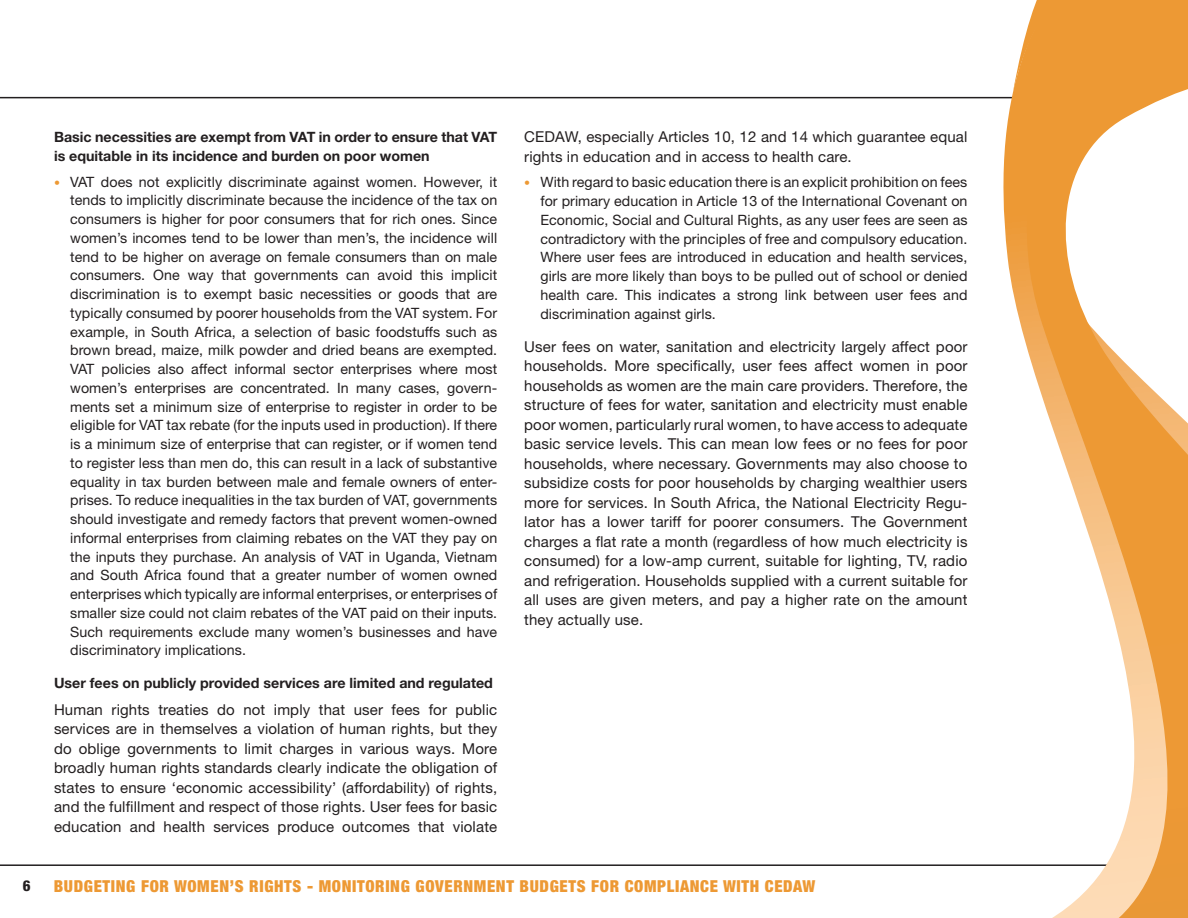
<style>
.page{position:relative;width:1188px;height:918px;background:#fff}
.page>*{position:absolute;margin:0;border:0;box-sizing:border-box;transform-origin:0 0}
.t1{font:900 condensed 16.5px "Helvetica Neue";letter-spacing:.04em;color:#ed9934}
._3__BODY_COPY{font:15px/19.5px "Helvetica Neue";letter-spacing:.01em;color:#231f20;text-align:justify}
._3b__BODY_BEFORE_BUL{font:15px/19.5px "Helvetica Neue";letter-spacing:.01em;color:#231f20;text-align:justify}
._4b__LAST_BULLET{font:14.25px/18.8px "Helvetica Neue";letter-spacing:.005em;color:#231f20;text-align:justify}
._3c__BODY_BODY{font:700 14.25px/19.5px "Helvetica Neue";color:#231f20}
.t2{font:12px "Helvetica Neue";color:#ed9934}
</style>
<div class="page">
<hr style="left:0;top:864px;width:1188px;height:2px;background:#231f20">
<hr style="left:0;top:97px;width:1155px;height:1px;background:#231f20">
<svg style="left:836px;top:0;width:352px;height:918px"></svg>
<svg style="left:1012px;top:0;width:79px;height:95px;background:#efa750"></svg>
<p class="_3c__BODY_BODY" style="left:54px;top:126px;width:445px">Basic necessities are exempt from VAT in order to ensure that VAT is equitable in its incidence and burden on poor women</p>
<p class="_4b__LAST_BULLET" style="left:70px;top:172px;width:429px">VAT does not explicitly discriminate against women. However, it tends to implicitly discriminate because the incidence of the tax on consumers is higher for poor consumers that for rich ones. Since women’s incomes tend to be lower than men’s, the incidence will tend to be higher on average on female consumers than on male consumers. One way that governments can avoid this implicit discrimination is to exempt basic necessities or goods that are typically consumed by poorer households from the VAT system. For example, in South Africa, a selection of basic foodstuffs such as brown bread, maize, milk powder and dried beans are exempted.<br>VAT policies also affect informal sector enterprises where most women’s enterprises are concentrated. In many cases, govern&shy;ments set a minimum size of enterprise to register in order to be eligible for VAT tax rebate (for the inputs used in production). If there is a minimum size of enterprise that can register, or if women tend to register less than men do, this can result in a lack of substantive equality in tax burden between male and female owners of enter&shy;prises. To reduce inequalities in the tax burden of VAT, governments should investigate and remedy factors that prevent women-owned informal enterprises from claiming rebates on the VAT they pay on the inputs they purchase. An analysis of VAT in Uganda, Vietnam and South Africa found that a greater number of women owned enterprises which typically are informal enterprises, or enterprises of smaller size could not claim rebates of the VAT paid on their inputs.<br>Such requirements exclude many women’s businesses and have discriminatory implications.</p>
<p class="_3c__BODY_BODY" style="left:54px;top:673px;width:441px">User fees on publicly provided services are limited and regulated</p>
<p class="_3b__BODY_BEFORE_BUL" style="left:54px;top:699px;width:445px">Human rights treaties do not imply that user fees for public services are in themselves a violation of human rights, but they do oblige governments to limit charges in various ways. More broadly human rights standards clearly indicate the obligation of states to ensure ‘economic accessibility’ (affordability) of rights, and the fulfillment and respect of those rights. User fees for basic education and health services produce outcomes that violate</p>
<p class="t2" style="left:54px;top:175px;width:7px">•</p>
<p class="_3b__BODY_BEFORE_BUL" style="left:524px;top:127px;width:445px">CEDAW, especially Articles 10, 12 and 14 which guarantee equal rights in education and in access to health care.</p>
<p class="_4b__LAST_BULLET" style="left:540px;top:173px;width:429px">With regard to basic education there is an explicit prohibition on fees for primary education in Article 13 of the International Covenant on Economic, Social and Cultural Rights, as any user fees are seen as contradictory with the principles of free and compulsory education.<br>Where user fees are introduced in education and health services, girls are more likely than boys to be pulled out of school or denied health care. This indicates a strong link between user fees and discrimination against girls.</p>
<p class="_3__BODY_COPY" style="left:524px;top:336px;width:445px">User fees on water, sanitation and electricity largely affect poor households. More specifically, user fees affect women in poor households as women are the main care providers. Therefore, the structure of fees for water, sanitation and electricity must enable poor women, particularly rural women, to have access to adequate basic service levels. This can mean low fees or no fees for poor households, where necessary. Governments may also choose to subsidize costs for poor households by charging wealthier users more for services. In South Africa, the National Electricity Regu&shy;lator has a lower tariff for poorer consumers. The Government charges a flat rate a month (regardless of how much electricity is consumed) for a low-amp current, suitable for lighting, TV, radio and refrigeration. Households supplied with a current suitable for all uses are given meters, and pay a higher rate on the amount they actually use.</p>
<p class="t2" style="left:524px;top:176px;width:7px">•</p>
<p class="t1" style="left:54px;top:876px;width:763px">BUDGETING FOR WOMEN’S RIGHTS - MONITORING GOVERNMENT BUDGETS FOR COMPLIANCE WITH CEDAW</p>
</div>
